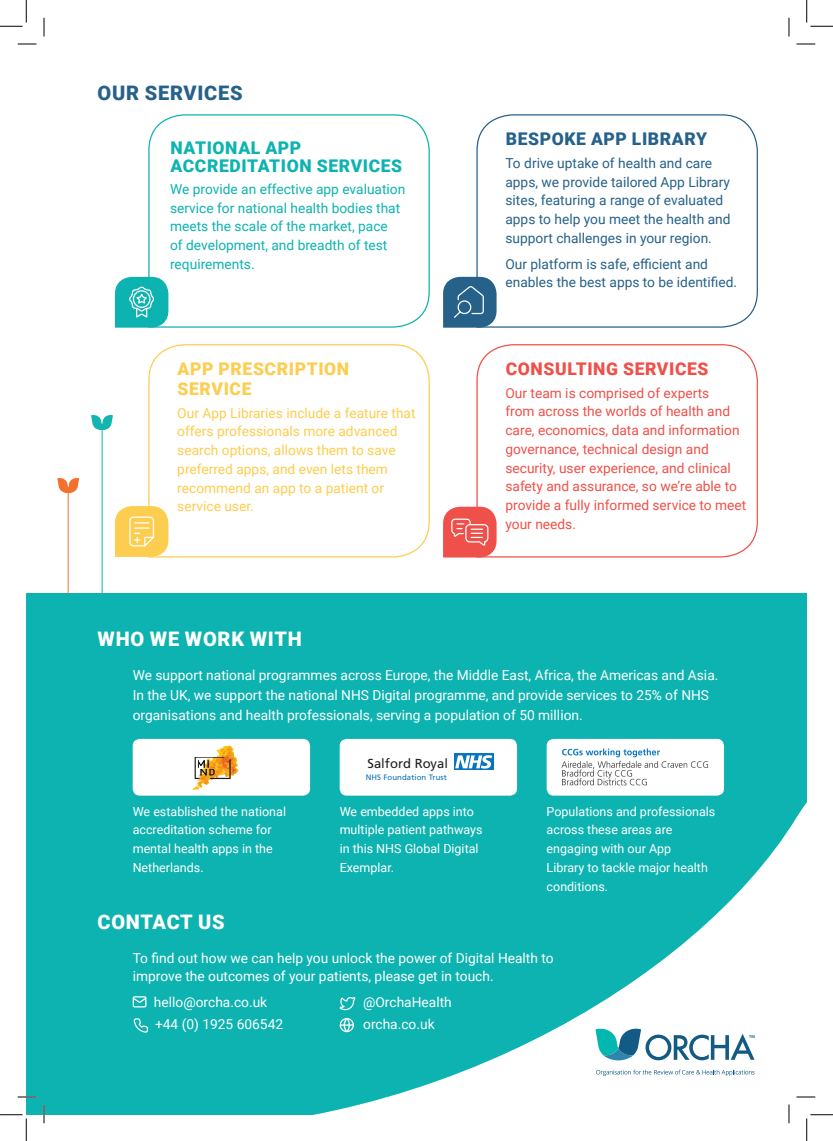
<style>
.page{position:relative;width:833px;height:1141px;background:#fff}
.page>*{position:absolute;margin:0;border:0;box-sizing:border-box;transform-origin:0 0}
.t1{font:900 20px "Roboto";letter-spacing:.035em;color:#fff}
.t2{font:900 20px "Roboto";letter-spacing:.035em;color:#266189}
.t3{font:900 17.5px/17.5px "Roboto";letter-spacing:.035em;color:#0db3b0}
.t4{font:900 17.5px/20px "Roboto";letter-spacing:.035em;color:#fccd4e}
.t5{font:900 17.5px "Roboto";letter-spacing:.035em;color:#ef5049}
.t6{font:900 17.5px "Roboto";letter-spacing:.035em;color:#266189}
.t7{font:13.75px/20px "Roboto";color:#fff}
.t8{font:13.75px/18.8px "Roboto";color:#ef5049}
.t9{font:13.75px/18.8px "Roboto";color:#266189}
.t10{font:13.75px/18.8px "Roboto";color:#fccd4e}
.t11{font:13.75px/18.8px "Roboto";color:#0db3b0}
.t12{font:13px "Frutiger LT Std";color:#231f20}
.t13{font:12.5px/18.8px "Roboto";color:#fff}
.t14{font:7.88px "Frutiger LT Std";letter-spacing:.01em;color:#0a72ba}
</style>
<div class="page">
<div style="left:26px;top:593px;width:780px;height:521px;background:#0db3b0"></div>
<svg style="left:309px;top:748px;width:497px;height:366px"></svg>
<svg style="left:148px;top:114px;width:282px;height:214px"></svg>
<svg style="left:148px;top:344px;width:282px;height:214px"></svg>
<svg style="left:475px;top:344px;width:283px;height:214px"></svg>
<svg style="left:475px;top:114px;width:283px;height:214px"></svg>
<svg style="left:443px;top:506px;width:53px;height:51px;background:#f16a64"></svg>
<div style="left:339px;top:738px;width:177px;height:57px;background:#fff;border-radius:7px"></div>
<svg style="left:91px;top:415px;width:22px;height:15px"></svg>
<hr style="left:102px;top:430px;width:1px;height:163px;background:#12b5b0">
<svg style="left:57px;top:478px;width:22px;height:15px"></svg>
<hr style="left:68px;top:493px;width:1px;height:100px;background:#f3712c">
<svg style="left:596px;top:1069px;width:158px;height:6px"></svg>
<svg style="left:595px;top:1027px;width:159px;height:33px;background:#a1c7d3"></svg>
<div style="left:133px;top:738px;width:177px;height:57px;background:#fff;border-radius:7px"></div>
<div style="left:546px;top:738px;width:177px;height:57px;background:#fff;border-radius:7px"></div>
<img style="left:561px;top:748px;width:148px;height:38px">
<svg style="left:134px;top:1018px;width:14px;height:14px"></svg>
<svg style="left:339px;top:1017px;width:15px;height:15px"></svg>
<svg style="left:339px;top:996px;width:16px;height:14px"></svg>
<svg style="left:133px;top:996px;width:13px;height:11px"></svg>
<svg style="left:443px;top:277px;width:53px;height:50px;background:#3d7195"></svg>
<svg style="left:115px;top:506px;width:53px;height:51px;background:#fcd365"></svg>
<svg style="left:115px;top:277px;width:53px;height:50px;background:#2ebdba"></svg>
<svg style="left:193px;top:745px;width:46px;height:44px"></svg>
<div style="left:454px;top:753px;width:39px;height:16px;background:#0776bd"></div>
<svg style="left:455px;top:755px;width:37px;height:13px"></svg>
<svg style="left:18px;top:43px;width:18px;height:2px"></svg>
<svg style="left:796px;top:43px;width:18px;height:2px"></svg>
<svg style="left:18px;top:1096px;width:18px;height:1px"></svg>
<svg style="left:796px;top:1096px;width:18px;height:1px"></svg>
<svg style="left:43px;top:18px;width:2px;height:18px"></svg>
<svg style="left:43px;top:1104px;width:2px;height:19px"></svg>
<svg style="left:788px;top:18px;width:1px;height:18px"></svg>
<svg style="left:787px;top:1104px;width:2px;height:19px"></svg>
<svg style="left:0;top:0;width:27px;height:27px"></svg>
<svg style="left:0;top:1114px;width:27px;height:26px"></svg>
<svg style="left:806px;top:0;width:26px;height:27px"></svg>
<svg style="left:806px;top:1114px;width:26px;height:26px"></svg>
<p class="t2" style="left:97px;top:79px;width:146px">OUR SERVICES</p>
<p class="t3" style="left:170px;top:138px;width:233px">NATIONAL APP<br>ACCREDITATION SERVICES</p>
<p class="t11" style="left:170px;top:179px;width:237px">We provide an effective app evaluation service for national health bodies that meets the scale of the market, pace<br>of development, and breadth of test requirements.</p>
<p class="t4" style="left:177px;top:358px;width:173px">APP PRESCRIPTION<br>SERVICE</p>
<p class="t10" style="left:177px;top:403px;width:240px">Our App Libraries include a feature that offers professionals more advanced search options, allows them to save preferred apps, and even lets them recommend an app to a patient or service user.</p>
<p class="t1" style="left:97px;top:625px;width:206px">WHO WE WORK WITH</p>
<p class="t6" style="left:505px;top:127px;width:203px">BESPOKE APP LIBRARY</p>
<p class="t9" style="left:505px;top:153px;width:226px">To drive uptake of health and care apps, we provide tailored App Library sites, featuring a range of evaluated apps to help you meet the health and support challenges in your region.</p>
<p class="t9" style="left:505px;top:254px;width:233px">Our platform is safe, efficient and enables the best apps to be identified.</p>
<p class="t5" style="left:505px;top:357px;width:204px">CONSULTING SERVICES</p>
<p class="t8" style="left:505px;top:383px;width:242px">Our team is comprised of experts<br>from across the worlds of health and care, economics, data and information governance, technical design and security, user experience, and clinical safety and assurance, so we’re able to provide a fully informed service to meet your needs.</p>
<p class="t7" style="left:133px;top:664px;width:587px">We support national programmes across Europe, the Middle East, Africa, the Americas and Asia.<br>In the UK, we support the national NHS Digital programme, and provide services to 25% of NHS organisations and health professionals, serving a population of 50 million.</p>
<p class="t12" style="left:367px;top:755px;width:82px">Salford Royal</p>
<p class="t14" style="left:365px;top:772px;width:82px">NHS Foundation Trust</p>
<p class="t13" style="left:133px;top:801px;width:155px">We established the national accreditation scheme for mental health apps in the<br>Netherlands.</p>
<p class="t13" style="left:339px;top:801px;width:144px">We embedded apps into multiple patient pathways in this NHS Global Digital<br>Exemplar.</p>
<p class="t13" style="left:546px;top:801px;width:170px">Populations and professionals across these areas are engaging with our App<br>Library to tackle major health conditions.</p>
<p class="t1" style="left:97px;top:907px;width:128px">CONTACT US</p>
<p class="t7" style="left:133px;top:947px;width:422px;line-height:18.8px">To find out how we can help you unlock the power of Digital Health to improve the outcomes of your patients, please get in touch.</p>
<p class="t7" style="left:154px;top:991px;width:115px">hello@orcha.co.uk</p>
<p class="t7" style="left:155px;top:1013px;width:129px">+44 (0) 1925 606542</p>
<p class="t7" style="left:363px;top:991px;width:90px">@OrchaHealth</p>
<p class="t7" style="left:363px;top:1013px;width:73px">orcha.co.uk</p>
</div>
